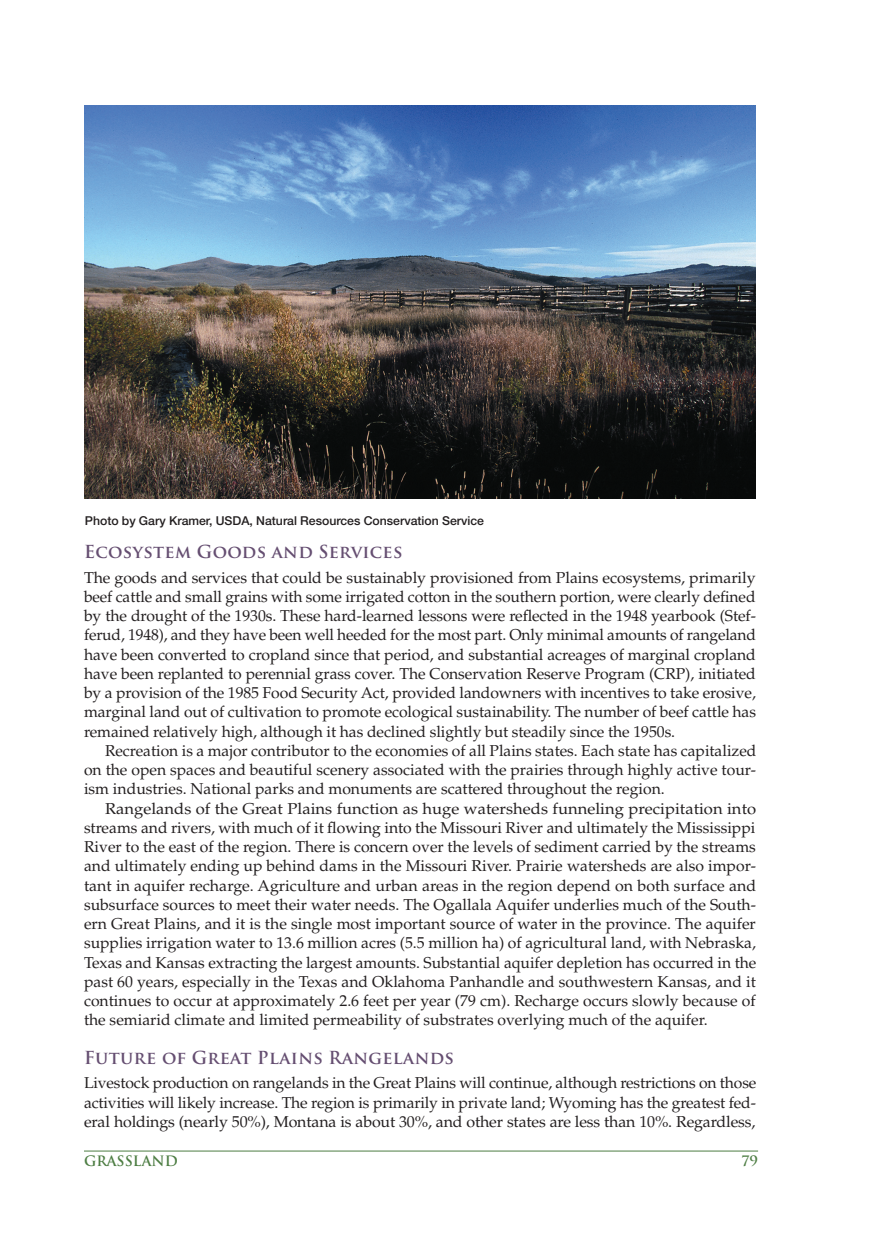
<style>
.page{position:relative;width:882px;height:1260px;background:#fff}
.page>*{position:absolute;margin:0;border:0;box-sizing:border-box;transform-origin:0 0}
.t1{font:700 17.5px "Trajan Pro";letter-spacing:.02em;color:#654e71}
.t2{font:15.75px/19.2px "Palatino";letter-spacing:-.005em;color:#231f20;text-align:justify}
.t3{font:15.75px/19.2px "Palatino";letter-spacing:-.005em;color:#231f20;text-align:justify;scale:1.05 1}
.t4{font:700 14px "Trajan";color:#4d7d43}
.t5{font:500 12.25px "Helvetica Neue LT Std";color:#231f20}
</style>
<div class="page">
<hr style="left:84px;top:1151px;width:674px;height:1px;background:#4d7d43">
<img style="left:84px;top:105px;width:672px;height:394px">
<p class="t5" style="left:85px;top:513px;width:401px">Photo by Gary Kramer, USDA, Natural Resources Conservation Service</p>
<p class="t1" style="left:84px;top:541px;width:320px">Ecosystem Goods and Services</p>
<p class="t2" style="left:84px;top:568px;width:674px">The goods and services that could be sustainably provisioned from Plains ecosystems, primarily beef cattle and small grains with some irrigated cotton in the southern portion, were clearly defined by the drought of the 1930s. These hard-learned lessons were reflected in the 1948 yearbook (Stef&shy;ferud, 1948), and they have been well heeded for the most part. Only minimal amounts of rangeland have been converted to cropland since that period, and substantial acreages of marginal cropland have been replanted to perennial grass cover. The Conservation Reserve Program (CRP), initiated by a provision of the 1985 Food Security Act, provided landowners with incentives to take erosive, marginal land out of cultivation to promote ecological sustainability. The number of beef cattle has remained relatively high, although it has declined slightly but steadily since the 1950s.</p>
<p class="t2" style="left:84px;top:741px;width:674px;text-indent:21px">Recreation is a major contributor to the economies of all Plains states. Each state has capitalized on the open spaces and beautiful scenery associated with the prairies through highly active tour&shy;ism industries. National parks and monuments are scattered throughout the region.</p>
<p class="t3" style="left:84px;top:799px;width:642px;text-indent:21px">Rangelands of the Great Plains function as huge watersheds funneling precipitation into streams and rivers, with much of it flowing into the Missouri River and ultimately the Mississippi River to the east of the region. There is concern over the levels of sediment carried by the streams and ultimately ending up behind dams in the Missouri River. Prairie watersheds are also impor&shy;tant in aquifer recharge. Agriculture and urban areas in the region depend on both surface and subsurface sources to meet their water needs. The Ogallala Aquifer underlies much of the South&shy;ern Great Plains, and it is the single most important source of water in the province. The aquifer supplies irrigation water to 13.6 million acres (5.5 million ha) of agricultural land, with Nebraska, Texas and Kansas extracting the largest amounts. Substantial aquifer depletion has occurred in the past 60 years, especially in the Texas and Oklahoma Panhandle and southwestern Kansas, and it continues to occur at approximately 2.6 feet per year (79 cm). Recharge occurs slowly because of the semiarid climate and limited permeability of substrates overlying much of the aquifer.</p>
<p class="t1" style="left:84px;top:1047px;width:372px">Future of Great Plains Rangelands</p>
<p class="t2" style="left:84px;top:1074px;width:674px">Livestock production on rangelands in the Great Plains will continue, although restrictions on those activities will likely increase. The region is primarily in private land; Wyoming has the greatest fed&shy;eral holdings (nearly 50%), Montana is about 30%, and other states are less than 10%. Regardless,</p>
<p class="t4" style="left:84px;top:1152px;width:95px">GRASSLAND</p>
<p class="t4" style="left:742px;top:1152px;width:18px">79</p>
</div>
